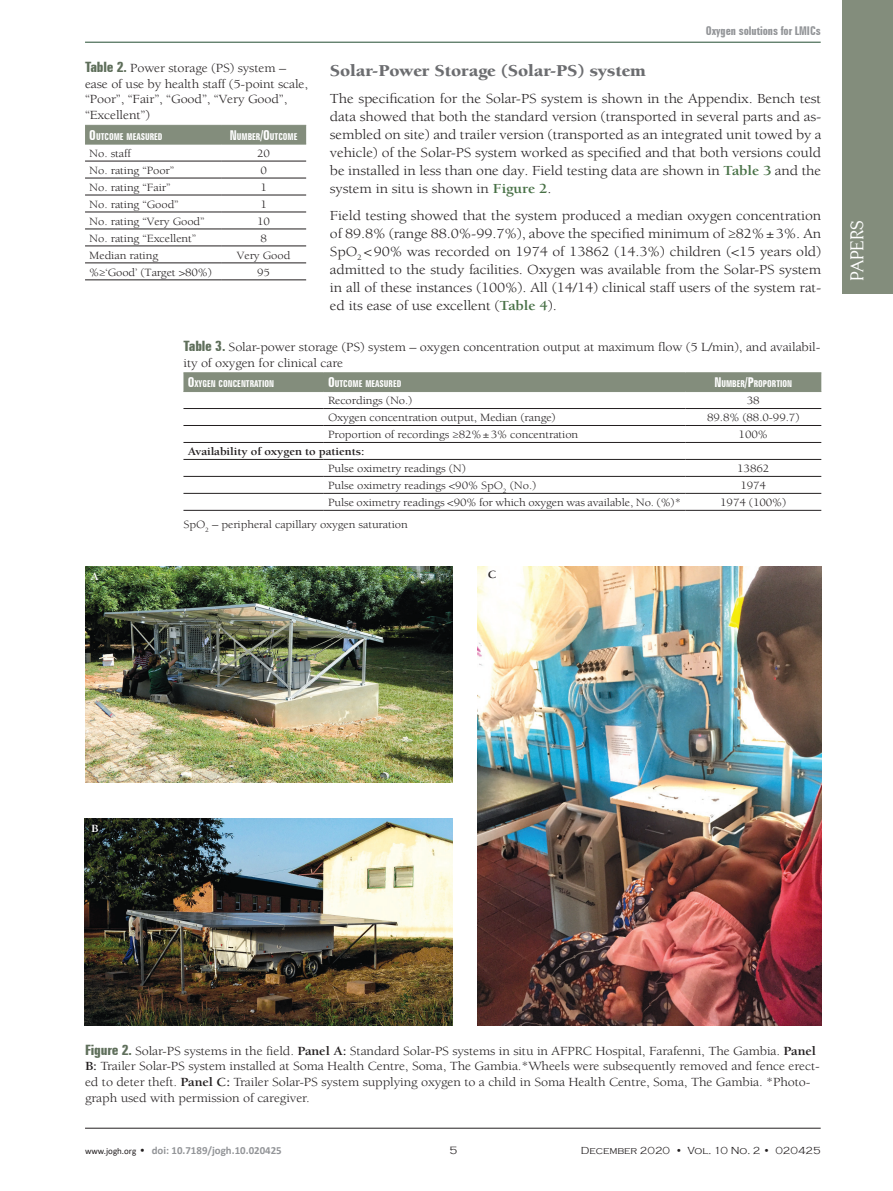
<style>
.page{position:relative;width:893px;height:1191px;background:#fff}
.page>*{position:absolute;margin:0;border:0;box-sizing:border-box;transform-origin:0 0}
.t1{font:18px "Centabel";letter-spacing:-.01em;color:#fff}
.Podnaslovi_PAPERS_2{font:900 17.1px "Berkeley Std";letter-spacing:-.01em;color:#6c6d70;scale:1.11 1}
.tekst_osn{font:14.25px/18px "Berkeley Std";letter-spacing:-.01em;color:#231f20;text-align:justify;scale:1.11 1}
.Potpisi_slike_table{font:12.9px/15.8px "Berkeley Std";letter-spacing:-.01em;color:#231f20;scale:1.11 1}
.t2{font:700 extra-condensed 12px "Zurich BT";color:#939598}
.txt_tab_1{font:11.4px "Berkeley Std";letter-spacing:-.01em;color:#231f20;scale:1.11 1}
.txt_tab_1-2{font:700 11.4px "Berkeley Std";letter-spacing:-.01em;color:#231f20;scale:1.11 1}
.tekst_osn-2{font:700 11.4px "Berkeley Std";color:#fff;scale:1.11 1}
.tekst_osn-3{font:700 11.4px "Berkeley Std";color:#231f20;scale:1.11 1}
.t3{font:700 10.95px "Calibri";color:#939598}
.t4{font:300 10.95px "Copperplate Gothic";color:#231f20}
.t5{font:300 10.5px "Copperplate Gothic";color:#231f20}
.tablica_txt_head{font:700 extra-condensed 9.45px "Zurich BT";color:#fff}
.s1{font-family:"Zurich BT";font-weight:700;font-stretch:extra-condensed;font-size:14.25px;color:#5f6f5b}
.s2{font-size:13.5px}
.s3{font-weight:700;color:#477045}
.s4{font-weight:700}
.s5{font-weight:400;font-size:9px;color:#231f20}
.s6{font-family:"Copperplate Gothic";font-weight:300;color:#231f20}
</style>
<div class="page">
<hr style="left:85px;top:1128px;width:736px;height:1px;background:#231f20">
<hr style="left:85px;top:42px;width:736px;height:1px;background:#244d32">
<div style="left:842px;top:0;width:51px;height:293px;background:#838d7c"></div>
<div style="left:85px;top:126px;width:221px;height:18px;background:#838d7c"></div>
<hr style="left:85px;top:161px;width:136px;height:1px;background:#231f20">
<hr style="left:221px;top:161px;width:85px;height:1px;background:#231f20">
<hr style="left:85px;top:178px;width:136px;height:1px;background:#231f20">
<hr style="left:221px;top:178px;width:85px;height:1px;background:#231f20">
<hr style="left:85px;top:195px;width:136px;height:1px;background:#231f20">
<hr style="left:221px;top:195px;width:85px;height:1px;background:#231f20">
<hr style="left:85px;top:212px;width:136px;height:1px;background:#231f20">
<hr style="left:221px;top:212px;width:85px;height:1px;background:#231f20">
<hr style="left:85px;top:229px;width:136px;height:1px;background:#231f20">
<hr style="left:221px;top:229px;width:85px;height:1px;background:#231f20">
<hr style="left:85px;top:246px;width:136px;height:1px;background:#231f20">
<hr style="left:221px;top:246px;width:85px;height:1px;background:#231f20">
<hr style="left:85px;top:263px;width:136px;height:1px;background:#231f20">
<hr style="left:221px;top:263px;width:85px;height:1px;background:#231f20">
<hr style="left:85px;top:279px;width:136px;height:1px;background:#231f20">
<hr style="left:221px;top:279px;width:85px;height:1px;background:#231f20">
<hr style="left:85px;top:125px;width:136px;height:1px;background:#838d7c">
<hr style="left:221px;top:125px;width:85px;height:1px;background:#838d7c">
<hr style="left:85px;top:144px;width:136px;height:1px;background:#838d7c">
<hr style="left:221px;top:144px;width:85px;height:1px;background:#838d7c">
<img style="left:85px;top:566px;width:368px;height:217px">
<img style="left:85px;top:818px;width:368px;height:207px">
<img style="left:477px;top:566px;width:344px;height:460px">
<div style="left:183px;top:373px;width:638px;height:18px;background:#838d7c"></div>
<hr style="left:183px;top:408px;width:141px;height:1px;background:#231f20">
<hr style="left:324px;top:408px;width:361px;height:1px;background:#231f20">
<hr style="left:685px;top:408px;width:136px;height:1px;background:#231f20">
<hr style="left:183px;top:425px;width:141px;height:1px;background:#231f20">
<hr style="left:324px;top:425px;width:361px;height:1px;background:#231f20">
<hr style="left:685px;top:425px;width:136px;height:1px;background:#231f20">
<hr style="left:183px;top:442px;width:141px;height:1px;background:#231f20">
<hr style="left:324px;top:442px;width:361px;height:1px;background:#231f20">
<hr style="left:685px;top:442px;width:136px;height:1px;background:#231f20">
<hr style="left:183px;top:459px;width:141px;height:1px;background:#231f20">
<hr style="left:324px;top:459px;width:361px;height:1px;background:#231f20">
<hr style="left:685px;top:459px;width:136px;height:1px;background:#231f20">
<hr style="left:183px;top:476px;width:141px;height:1px;background:#231f20">
<hr style="left:324px;top:476px;width:361px;height:1px;background:#231f20">
<hr style="left:685px;top:476px;width:136px;height:1px;background:#231f20">
<hr style="left:183px;top:493px;width:141px;height:1px;background:#231f20">
<hr style="left:324px;top:493px;width:361px;height:1px;background:#231f20">
<hr style="left:685px;top:493px;width:136px;height:1px;background:#231f20">
<hr style="left:183px;top:510px;width:141px;height:1px;background:#231f20">
<hr style="left:324px;top:510px;width:361px;height:1px;background:#231f20">
<hr style="left:685px;top:510px;width:136px;height:1px;background:#231f20">
<hr style="left:183px;top:372px;width:141px;height:1px;background:#838d7c">
<hr style="left:324px;top:372px;width:361px;height:1px;background:#838d7c">
<hr style="left:685px;top:372px;width:136px;height:1px;background:#838d7c">
<hr style="left:183px;top:391px;width:141px;height:1px;background:#838d7c">
<hr style="left:324px;top:391px;width:361px;height:1px;background:#838d7c">
<hr style="left:685px;top:391px;width:136px;height:1px;background:#838d7c">
<p class="Potpisi_slike_table" style="left:85px;top:60px;width:203px"><span class="s1">Table 2.</span> Power storage (PS) system – ease of use by health staff (5-point scale, “Poor”, “Fair”, “Good”, “Very Good”, “Excellent”)</p>
<p class="tablica_txt_head" style="left:89px;top:131px;width:75px"><span class="s2">O</span>UTCOME MEASURED</p>
<p class="tablica_txt_head" style="left:230px;top:131px;width:69px"><span class="s2">N</span>UMBER<span class="s2">/O</span>UTCOME</p>
<p class="txt_tab_1" style="left:89px;top:147px;width:39px">No. staff</p>
<p class="txt_tab_1" style="left:257px;top:147px;width:13px">20</p>
<p class="txt_tab_1" style="left:89px;top:164px;width:78px">No. rating “Poor”</p>
<p class="txt_tab_1" style="left:260px;top:164px;width:7px">0</p>
<p class="txt_tab_1" style="left:89px;top:181px;width:75px">No. rating “Fair”</p>
<p class="txt_tab_1" style="left:260px;top:181px;width:7px">1</p>
<p class="txt_tab_1" style="left:89px;top:198px;width:82px">No. rating “Good”</p>
<p class="txt_tab_1" style="left:260px;top:198px;width:7px">1</p>
<p class="txt_tab_1" style="left:89px;top:215px;width:105px">No. rating “Very Good”</p>
<p class="txt_tab_1" style="left:257px;top:215px;width:13px">10</p>
<p class="txt_tab_1" style="left:89px;top:232px;width:98px">No. rating “Excellent”</p>
<p class="txt_tab_1" style="left:260px;top:232px;width:7px">8</p>
<p class="txt_tab_1" style="left:89px;top:249px;width:64px">Median rating</p>
<p class="txt_tab_1" style="left:237px;top:249px;width:50px">Very Good</p>
<p class="txt_tab_1" style="left:89px;top:266px;width:112px">%≥‘Good’ (Target &gt;80%)</p>
<p class="txt_tab_1" style="left:257px;top:266px;width:13px">95</p>
<p class="t2" style="left:706px;top:24px;width:116px">Oxygen solutions for LMICs</p>
<p class="Podnaslovi_PAPERS_2" style="left:330px;top:62px;width:286px">Solar-Power Storage (Solar-PS) system</p>
<p class="tekst_osn" style="left:330px;top:90px;width:444px">The specification for the Solar-PS system is shown in the Appendix. Bench test data showed that both the standard version (transported in several parts and as&shy;sembled on site) and trailer version (transported as an integrated unit towed by a vehicle) of the Solar-PS system worked as specified and that both versions could be installed in less than one day. Field testing data are shown in <span class="s3">Table 3</span> and the system in situ is shown in <span class="s3">Figure 2</span>.</p>
<p class="tekst_osn" style="left:330px;top:206px;width:444px">Field testing showed that the system produced a median oxygen concentration of 89.8% (range 88.0%-99.7%), above the specified minimum of ≥82%±3%. An SpO<sub>2</sub> &lt;90% was recorded on 1974 of 13862 (14.3%) children (&lt;15 years old) admitted to the study facilities. Oxygen was available from the Solar-PS system in all of these instances (100%). All (14/14) clinical staff users of the system rat&shy;ed its ease of use excellent (<span class="s3">Table 4</span>).</p>
<p class="tekst_osn-2" style="left:90px;top:570px;width:9px">A</p>
<p class="Potpisi_slike_table" style="left:183px;top:339px;width:575px"><span class="s1">Table 3.</span> Solar-power storage (PS) system – oxygen concentration output at maximum flow (5 L/min), and availabil&shy;ity of oxygen for clinical care</p>
<p class="tablica_txt_head" style="left:188px;top:378px;width:83px"><span class="s2">O</span>XYGEN CONCENTRATION</p>
<p class="tablica_txt_head" style="left:328px;top:378px;width:75px"><span class="s2">O</span>UTCOME MEASURED</p>
<p class="tablica_txt_head" style="left:714px;top:378px;width:74px"><span class="s2">N</span>UMBER<span class="s2">/P</span>ROPORTION</p>
<p class="txt_tab_1" style="left:328px;top:394px;width:78px">Recordings (No.)</p>
<p class="txt_tab_1" style="left:747px;top:394px;width:13px">38</p>
<p class="txt_tab_1" style="left:328px;top:411px;width:207px">Oxygen concentration output, Median (range)</p>
<p class="txt_tab_1" style="left:707px;top:411px;width:85px">89.8% (88.0-99.7)</p>
<p class="txt_tab_1" style="left:328px;top:428px;width:227px">Proportion of recordings ≥82%±3% concentration</p>
<p class="txt_tab_1" style="left:739px;top:428px;width:28px">100%</p>
<p class="txt_tab_1-2" style="left:188px;top:445px;width:161px">Availability of oxygen to patients:</p>
<p class="txt_tab_1" style="left:328px;top:462px;width:126px">Pulse oximetry readings (N)</p>
<p class="txt_tab_1" style="left:737px;top:462px;width:31px">13862</p>
<p class="txt_tab_1" style="left:328px;top:479px;width:189px">Pulse oximetry readings &lt;90% SpO<sub>2</sub> (No.)</p>
<p class="txt_tab_1" style="left:740px;top:479px;width:25px">1974</p>
<p class="txt_tab_1" style="left:328px;top:496px;width:319px">Pulse oximetry readings &lt;90% for which oxygen was available, No. (%)*</p>
<p class="txt_tab_1" style="left:720px;top:496px;width:61px">1974 (100%)</p>
<p class="txt_tab_1" style="left:183px;top:518px;width:204px">SpO<sub>2</sub> – peripheral capillary oxygen saturation</p>
<p class="tekst_osn-3" style="left:488px;top:569px;width:9px">C</p>
<p class="t1" style="left:846px;top:281px;width:62px;rotate:-90deg">PAPERS</p>
<p class="tekst_osn-2" style="left:91px;top:822px;width:8px">B</p>
<p class="Potpisi_slike_table" style="left:85px;top:1043px;width:663px"><span class="s1">Figure 2.</span> Solar-PS systems in the field. <span class="s4">Panel A:</span> Standard Solar-PS systems in situ in AFPRC Hospital, Farafenni, The Gambia. <span class="s4">Panel B:</span> Trailer Solar-PS system installed at Soma Health Centre, Soma, The Gambia.*Wheels were subsequently removed and fence erect&shy;ed to deter theft. <span class="s4">Panel C:</span> Trailer Solar-PS system supplying oxygen to a child in Soma Health Centre, Soma, The Gambia. *Photo&shy;graph used with permission of caregiver.</p>
<p class="t3" style="left:85px;top:1142px;width:198px"><span class="s5">www.jogh.org</span> <span class="s6">•</span> doi: 10.7189/jogh.10.020425</p>
<p class="t4" style="left:450px;top:1144px;width:9px">5</p>
<p class="t5" style="left:581px;top:1144px;width:241px">December 2020 • Vol. 10 No. 2 • 020425</p>
</div>
